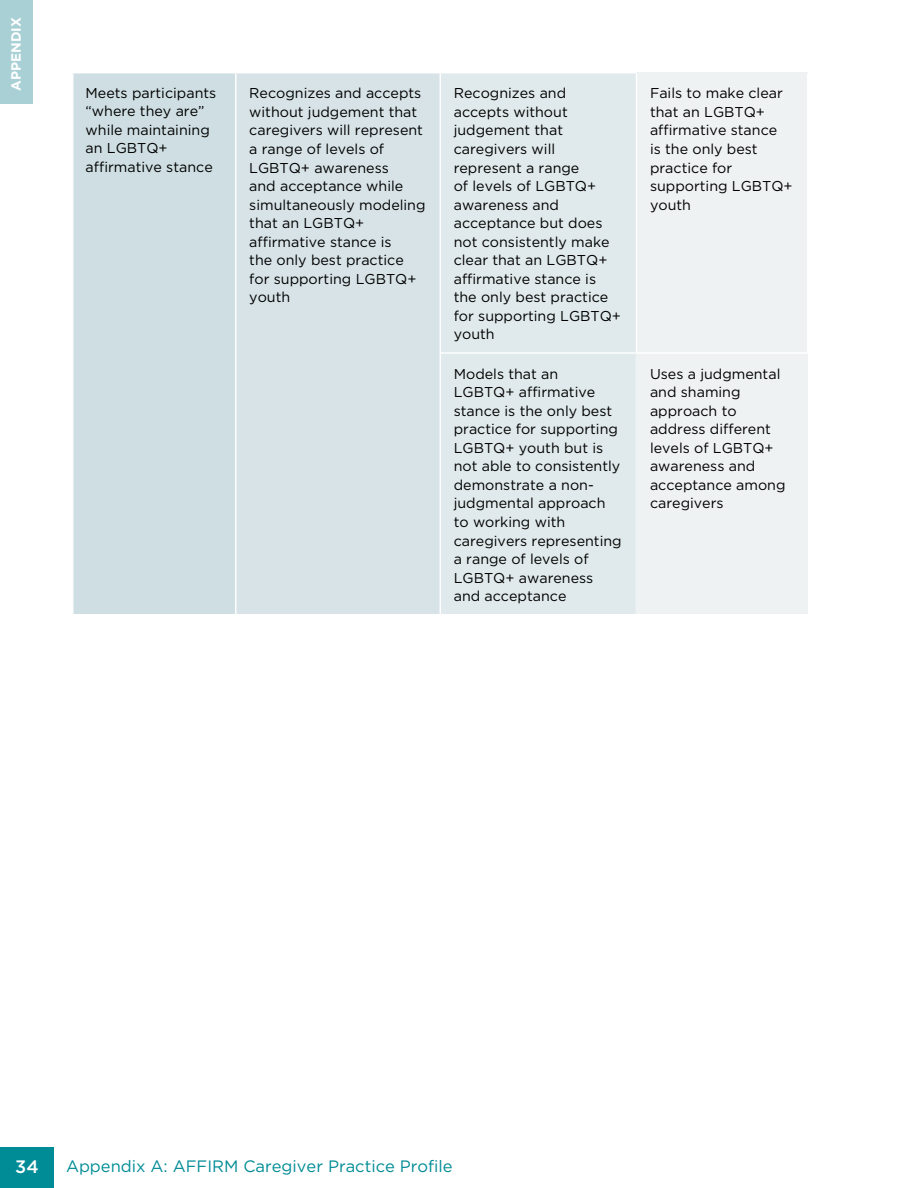
<style>
.page{position:relative;width:918px;height:1188px;background:#fff}
.page>*{position:absolute;margin:0;border:0;box-sizing:border-box;transform-origin:0 0}
.t1{font:500 18px "Gotham";color:#fff}
.t2{font:16.5px "Gotham";color:#008c96}
.t3{font:14.25px/18.6px "Gotham";color:#000}
.t4{font:700 13.5px "Gotham";color:#fff}
</style>
<div class="page">
<div style="left:0;top:0;width:33px;height:103px;background:#a9d0d5"></div>
<div style="left:0;top:1147px;width:54px;height:41px;background:#008c96"></div>
<div style="left:73px;top:73px;width:163px;height:542px;background:#cedee2"></div>
<div style="left:236px;top:73px;width:204px;height:542px;background:#d7e3e7"></div>
<div style="left:440px;top:73px;width:197px;height:280px;background:#e0e9eb"></div>
<div style="left:637px;top:73px;width:171px;height:280px;background:#eef2f3"></div>
<div style="left:440px;top:353px;width:197px;height:262px;background:#e0e9eb"></div>
<hr style="left:807px;top:73px;width:1px;height:279px;background:#fff">
<hr style="left:441px;top:352px;width:196px;height:2px;background:#fff">
<hr style="left:636px;top:73px;width:1px;height:279px;background:#fff">
<hr style="left:636px;top:354px;width:1px;height:260px;background:#fff">
<hr style="left:440px;top:73px;width:1px;height:280px;background:#fff">
<hr style="left:440px;top:353px;width:1px;height:261px;background:#fff">
<hr style="left:235px;top:73px;width:1px;height:280px;background:#fff">
<hr style="left:235px;top:353px;width:1px;height:261px;background:#fff">
<hr style="left:440px;top:614px;width:197px;height:1px;background:#fff">
<div style="left:637px;top:353px;width:171px;height:262px;background:#eef2f3"></div>
<hr style="left:637px;top:352px;width:171px;height:2px;background:#fff">
<hr style="left:72px;top:614px;width:164px;height:1px;background:#fff">
<hr style="left:236px;top:614px;width:204px;height:1px;background:#fff">
<hr style="left:637px;top:614px;width:171px;height:1px;background:#fff">
<p class="t4" style="left:8px;top:91px;width:75px;rotate:-90deg">APPENDIX</p>
<p class="t3" style="left:86px;top:83px;width:132px">Meets participants</p>
<p class="t3" style="left:249px;top:84px;width:174px">Recognizes and accepts</p>
<p class="t3" style="left:454px;top:84px;width:114px">Recognizes and</p>
<p class="t3" style="left:650px;top:84px;width:134px">Fails to make clear</p>
<p class="t3" style="left:86px;top:102px;width:120px">“where they are”</p>
<p class="t3" style="left:249px;top:102px;width:170px">without judgement that</p>
<p class="t3" style="left:454px;top:102px;width:116px">accepts without</p>
<p class="t3" style="left:650px;top:102px;width:117px">that an LGBTQ+</p>
<p class="t3" style="left:86px;top:120px;width:126px">while maintaining</p>
<p class="t3" style="left:249px;top:121px;width:175px">caregivers will represent</p>
<p class="t3" style="left:454px;top:121px;width:111px">judgement that</p>
<p class="t3" style="left:650px;top:121px;width:129px">affirmative stance</p>
<p class="t3" style="left:86px;top:139px;width:84px">an LGBTQ+</p>
<p class="t3" style="left:249px;top:139px;width:136px">a range of levels of</p>
<p class="t3" style="left:454px;top:139px;width:103px">caregivers will</p>
<p class="t3" style="left:650px;top:139px;width:109px">is the only best</p>
<p class="t3" style="left:86px;top:157px;width:129px">affirmative stance</p>
<p class="t3" style="left:249px;top:158px;width:141px">LGBTQ+ awareness</p>
<p class="t3" style="left:454px;top:158px;width:127px">represent a range</p>
<p class="t3" style="left:650px;top:158px;width:84px">practice for</p>
<p class="t3" style="left:249px;top:176px;width:156px">and acceptance while</p>
<p class="t3" style="left:454px;top:176px;width:144px">of levels of LGBTQ+</p>
<p class="t3" style="left:650px;top:176px;width:144px">supporting LGBTQ+</p>
<p class="t3" style="left:249px;top:195px;width:178px">simultaneously modeling</p>
<p class="t3" style="left:454px;top:195px;width:107px">awareness and</p>
<p class="t3" style="left:650px;top:195px;width:43px">youth</p>
<p class="t3" style="left:249px;top:214px;width:117px">that an LGBTQ+</p>
<p class="t3" style="left:454px;top:214px;width:150px">acceptance but does</p>
<p class="t3" style="left:249px;top:232px;width:144px">affirmative stance is</p>
<p class="t3" style="left:454px;top:232px;width:157px">not consistently make</p>
<p class="t3" style="left:249px;top:251px;width:156px">the only best practice</p>
<p class="t3" style="left:454px;top:251px;width:155px">clear that an LGBTQ+</p>
<p class="t3" style="left:249px;top:269px;width:169px">for supporting LGBTQ+</p>
<p class="t3" style="left:454px;top:269px;width:144px">affirmative stance is</p>
<p class="t3" style="left:249px;top:288px;width:43px">youth</p>
<p class="t3" style="left:454px;top:288px;width:169px">the only best practice for supporting LGBTQ+ youth</p>
<p class="t3" style="left:454px;top:364px;width:106px">Models that an</p>
<p class="t3" style="left:650px;top:364px;width:132px">Uses a judgmental</p>
<p class="t3" style="left:454px;top:383px;width:143px">LGBTQ+ affirmative</p>
<p class="t3" style="left:650px;top:383px;width:92px">and shaming</p>
<p class="t3" style="left:454px;top:401px;width:160px">stance is the only best</p>
<p class="t3" style="left:650px;top:401px;width:88px">approach to</p>
<p class="t3" style="left:454px;top:420px;width:166px">practice for supporting</p>
<p class="t3" style="left:650px;top:420px;width:122px">address different</p>
<p class="t3" style="left:454px;top:438px;width:151px">LGBTQ+ youth but is</p>
<p class="t3" style="left:650px;top:438px;width:125px">levels of LGBTQ+</p>
<p class="t3" style="left:454px;top:457px;width:168px">not able to consistently</p>
<p class="t3" style="left:650px;top:457px;width:107px">awareness and</p>
<p class="t3" style="left:454px;top:475px;width:142px">demonstrate a non-</p>
<p class="t3" style="left:650px;top:475px;width:137px">acceptance among</p>
<p class="t3" style="left:454px;top:494px;width:153px">judgmental approach</p>
<p class="t3" style="left:650px;top:494px;width:75px">caregivers</p>
<p class="t3" style="left:454px;top:512px;width:169px">to working with caregivers representing a range of levels of<br>LGBTQ+ awareness and acceptance</p>
<p class="t1" style="left:15px;top:1157px;width:25px">34</p>
<p class="t2" style="left:66px;top:1157px;width:388px">Appendix A: AFFIRM Caregiver Practice Profile</p>
</div>
